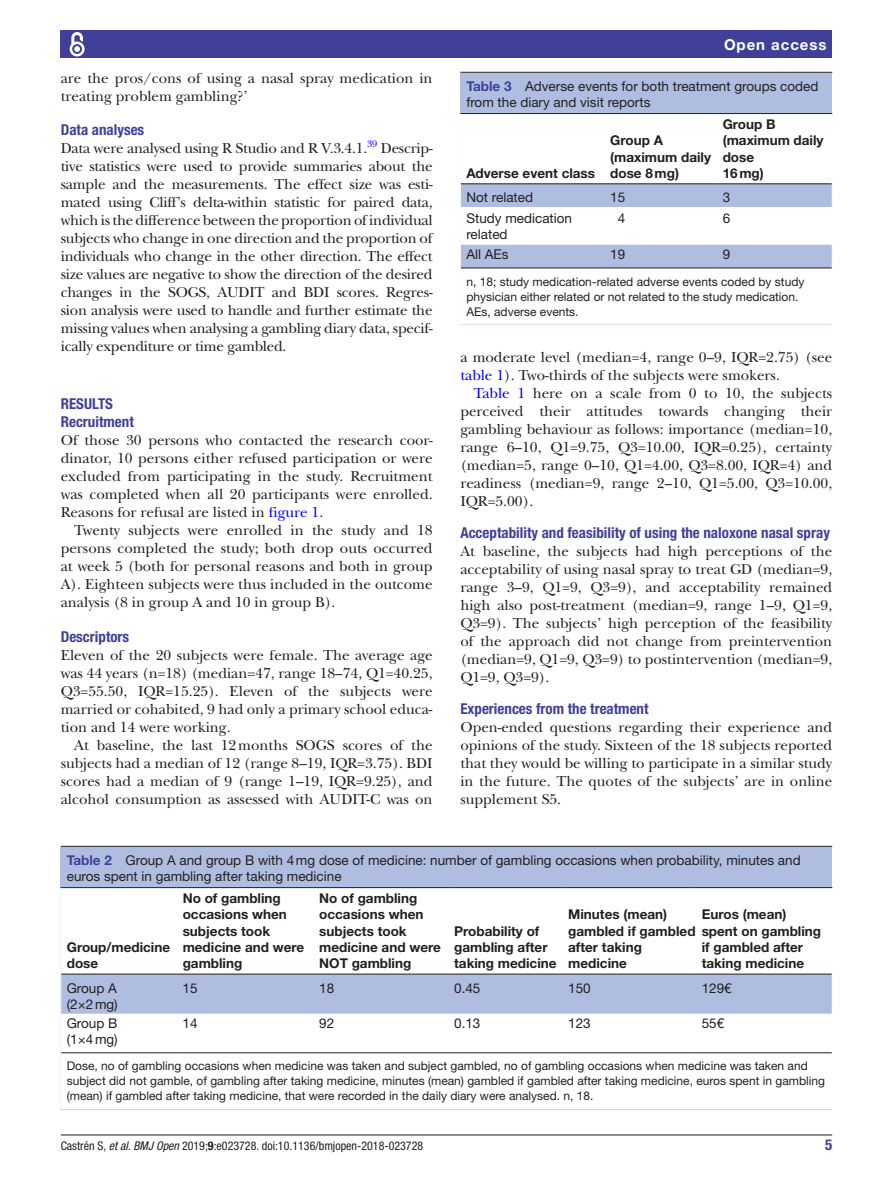
<style>
.page{position:relative;width:893px;height:1191px;background:#fff}
.page>*{position:absolute;margin:0;border:0;box-sizing:border-box;transform-origin:0 0}
.t1{font:15px/18px "New Baskerville";color:#231f20;text-align:justify}
.t2{font:700 condensed 15px/18px "Helvetica Neue LT Std";color:#414099}
.t3{font:700 15px "Helvetica Neue LT Std";letter-spacing:.065em;color:#fff}
.t4{font:700 13.5px/16.2px "Helvetica Neue LT Std";color:#231f20}
.t5{font:13.5px/16.2px "Helvetica Neue LT Std";color:#231f20}
.t6{font:12px/15px "Helvetica Neue LT Std";color:#231f20}
.t7{font:condensed 12px "Helvetica Neue LT Std";color:#231f20}
.s1{color:#00f}
.s2{font-weight:700;color:#414099}
.s3{font-style:italic}
.s4{font-weight:700}
</style>
<div class="page">
<hr style="left:61px;top:1134px;width:771px;height:1px;background:#231f20">
<div style="left:61px;top:31px;width:771px;height:27px;background:#414099"></div>
<svg style="left:69px;top:32px;width:16px;height:25px"></svg>
<div style="left:61px;top:847px;width:771px;height:262px;background:#afbde1"></div>
<hr style="left:61px;top:846px;width:771px;height:1px;background:#231f20">
<div style="left:61px;top:888px;width:771px;height:221px;background:#fff"></div>
<svg style="left:61px;top:974px;width:771px;height:39px"></svg>
<hr style="left:61px;top:887px;width:116px;height:1px;background:#231f20">
<hr style="left:61px;top:973px;width:116px;height:1px;background:#231f20">
<hr style="left:177px;top:887px;width:136px;height:1px;background:#231f20">
<hr style="left:177px;top:973px;width:136px;height:1px;background:#231f20">
<hr style="left:313px;top:887px;width:135px;height:1px;background:#231f20">
<hr style="left:313px;top:973px;width:135px;height:1px;background:#231f20">
<hr style="left:448px;top:887px;width:114px;height:1px;background:#231f20">
<hr style="left:448px;top:973px;width:114px;height:1px;background:#231f20">
<hr style="left:562px;top:887px;width:134px;height:1px;background:#231f20">
<hr style="left:562px;top:973px;width:134px;height:1px;background:#231f20">
<hr style="left:696px;top:887px;width:136px;height:1px;background:#231f20">
<hr style="left:696px;top:973px;width:136px;height:1px;background:#231f20">
<hr style="left:177px;top:1052px;width:136px;height:1px;background:#231f20">
<hr style="left:313px;top:1052px;width:135px;height:1px;background:#231f20">
<hr style="left:448px;top:1052px;width:114px;height:1px;background:#231f20">
<hr style="left:562px;top:1052px;width:134px;height:1px;background:#231f20">
<hr style="left:696px;top:1052px;width:136px;height:1px;background:#231f20">
<hr style="left:61px;top:1052px;width:116px;height:1px;background:#231f20">
<hr style="left:67px;top:1099px;width:765px;height:2px;background:#fff">
<div style="left:460px;top:73px;width:372px;height:251px;background:#afbde1"></div>
<hr style="left:460px;top:72px;width:372px;height:1px;background:#231f20">
<div style="left:461px;top:114px;width:371px;height:210px;background:#fff"></div>
<hr style="left:460px;top:113px;width:144px;height:1px;background:#231f20">
<hr style="left:460px;top:183px;width:144px;height:1px;background:#231f20">
<hr style="left:604px;top:113px;width:113px;height:1px;background:#231f20">
<hr style="left:604px;top:183px;width:113px;height:1px;background:#231f20">
<hr style="left:717px;top:113px;width:115px;height:1px;background:#231f20">
<hr style="left:717px;top:183px;width:115px;height:1px;background:#231f20">
<hr style="left:460px;top:114px;width:1px;height:70px;background:#fff">
<hr style="left:460px;top:268px;width:1px;height:56px;background:#fff">
<svg style="left:460px;top:184px;width:372px;height:84px"></svg>
<hr style="left:466px;top:300px;width:366px;height:1px;background:#fff">
<hr style="left:466px;top:315px;width:366px;height:1px;background:#fff">
<p class="t1" style="left:61px;top:69px;width:373px">are the pros/cons of using a nasal spray medication in treating problem gambling?’</p>
<p class="t2" style="left:61px;top:121px;width:85px">Data analyses</p>
<p class="t1" style="left:61px;top:140px;width:373px">Data were analysed using R Studio and R V.3.4.1.<sup>39</sup> Descrip&shy;tive statistics were used to provide summaries about the sample and the measurements. The effect size was esti&shy;mated using Cliff’s delta-within statistic for paired data, which is the difference between the proportion of individual subjects who change in one direction and the proportion of individuals who change in the other direction. The effect size values are negative to show the direction of the desired changes in the SOGS, AUDIT and BDI scores. Regres&shy;sion analysis were used to handle and further estimate the missing values when analysing a gambling diary data, specif&shy;ically expenditure or time gambled.</p>
<p class="t2" style="left:61px;top:394px;width:75px">Results<br>Recruitment</p>
<p class="t1" style="left:61px;top:431px;width:373px">Of those 30 persons who contacted the research coor&shy;dinator, 10 persons either refused participation or were excluded from participating in the study. Recruitment was completed when all 20 participants were enrolled.<br>Reasons for refusal are listed in <span class="s1">figure 1</span>.</p>
<p class="t1" style="left:61px;top:521px;width:373px;text-indent:13px">Twenty subjects were enrolled in the study and 18 persons completed the study; both drop outs occurred at week 5 (both for personal reasons and both in group A). Eighteen subjects were thus included in the outcome analysis (8 in group A and 10 in group B).</p>
<p class="t2" style="left:61px;top:627px;width:70px">Descriptors</p>
<p class="t1" style="left:61px;top:646px;width:373px">Eleven of the 20 subjects were female. The average age was 44 years (n=18) (median=47, range 18–74, Q1=40.25, Q3=55.50, IQR=15.25). Eleven of the subjects were married or cohabited, 9 had only a primary school educa&shy;tion and 14 were working.</p>
<p class="t1" style="left:61px;top:736px;width:373px;text-indent:13px">At baseline, the last 12months SOGS scores of the subjects had a median of 12 (range 8–19, IQR=3.75). BDI scores had a median of 9 (range 1–19, IQR=9.25), and alcohol consumption as assessed with AUDIT-C was on</p>
<p class="t3" style="left:724px;top:35px;width:104px">Open access</p>
<p class="t5" style="left:466px;top:77px;width:354px"><span class="s2">Table 3</span> Adverse events for both treatment groups coded from the diary and visit reports</p>
<p class="t4" style="left:466px;top:165px;width:130px">Adverse event class</p>
<p class="t4" style="left:610px;top:132px;width:102px">Group A (maximum daily dose 8mg)</p>
<p class="t4" style="left:723px;top:116px;width:102px">Group B (maximum daily dose<br>16mg)</p>
<p class="t5" style="left:466px;top:189px;width:68px">Not related</p>
<p class="t5" style="left:610px;top:189px;width:17px">15</p>
<p class="t5" style="left:723px;top:189px;width:9px">3</p>
<p class="t5" style="left:466px;top:209px;width:107px">Study medication related</p>
<p class="t5" style="left:618px;top:209px;width:9px">4</p>
<p class="t5" style="left:723px;top:209px;width:9px">6</p>
<p class="t5" style="left:466px;top:246px;width:44px">All AEs</p>
<p class="t5" style="left:610px;top:246px;width:17px">19</p>
<p class="t5" style="left:723px;top:246px;width:9px">9</p>
<p class="t6" style="left:466px;top:274px;width:340px">n, 18; study medication-related adverse events coded by study physician either related or not related to the study medication.<br>AEs, adverse events.</p>
<p class="t1" style="left:460px;top:349px;width:373px">a moderate level (median=4, range 0–9, IQR=2.75) (see <span class="s1">table 1</span>). Two-thirds of the subjects were smokers.</p>
<p class="t1" style="left:460px;top:385px;width:373px;text-indent:14px"><span class="s1">Table 1</span> here on a scale from 0 to 10, the subjects perceived their attitudes towards changing their gambling behaviour as follows: importance (median=10, range 6–10, Q1=9.75, Q3=10.00, IQR=0.25), certainty (median=5, range 0–10, Q1=4.00, Q3=8.00, IQR=4) and readiness (median=9, range 2–10, Q1=5.00, Q3=10.00, IQR=5.00).</p>
<p class="t2" style="left:460px;top:523px;width:371px">Acceptability and feasibility of using the naloxone nasal spray</p>
<p class="t1" style="left:460px;top:542px;width:373px">At baseline, the subjects had high perceptions of the acceptability of using nasal spray to treat GD (median=9, range 3–9, Q1=9, Q3=9), and acceptability remained high also post-treatment (median=9, range 1–9, Q1=9, Q3=9). The subjects’ high perception of the feasibility of the approach did not change from preintervention (median=9, Q1=9, Q3=9) to postintervention (median=9, Q1=9, Q3=9).</p>
<p class="t2" style="left:460px;top:699px;width:190px">Experiences from the treatment</p>
<p class="t1" style="left:460px;top:718px;width:373px">Open-ended questions regarding their experience and opinions of the study. Sixteen of the 18 subjects reported that they would be willing to participate in a similar study in the future. The quotes of the subjects’ are in online supplement S5.</p>
<p class="t5" style="left:67px;top:851px;width:735px"><span class="s2">Table 2</span> Group A and group B with 4mg dose of medicine: number of gambling occasions when probability, minutes and euros spent in gambling after taking medicine</p>
<p class="t4" style="left:67px;top:938px;width:105px">Group/medicine dose</p>
<p class="t4" style="left:183px;top:890px;width:123px">No of gambling occasions when subjects took medicine and were gambling</p>
<p class="t4" style="left:319px;top:890px;width:123px">No of gambling occasions when subjects took medicine and were<br>NOT gambling</p>
<p class="t4" style="left:454px;top:922px;width:104px">Probability of gambling after taking medicine</p>
<p class="t4" style="left:568px;top:906px;width:129px">Minutes (mean) gambled if gambled after taking medicine</p>
<p class="t4" style="left:702px;top:906px;width:121px">Euros (mean) spent on gambling if gambled after taking medicine</p>
<p class="t5" style="left:67px;top:979px;width:53px">Group A (2×2mg)</p>
<p class="t5" style="left:183px;top:979px;width:17px">15</p>
<p class="t5" style="left:319px;top:979px;width:17px">18</p>
<p class="t5" style="left:454px;top:979px;width:28px">0.45</p>
<p class="t5" style="left:568px;top:979px;width:24px">150</p>
<p class="t5" style="left:702px;top:979px;width:32px">129€</p>
<p class="t5" style="left:67px;top:1014px;width:53px">Group B (1×4mg)</p>
<p class="t5" style="left:183px;top:1014px;width:17px">14</p>
<p class="t5" style="left:319px;top:1014px;width:17px">92</p>
<p class="t5" style="left:454px;top:1014px;width:28px">0.13</p>
<p class="t5" style="left:568px;top:1014px;width:24px">123</p>
<p class="t5" style="left:702px;top:1014px;width:24px">55€</p>
<p class="t6" style="left:67px;top:1058px;width:760px">Dose, no of gambling occasions when medicine was taken and subject gambled, no of gambling occasions when medicine was taken and subject did not gamble, of gambling after taking medicine, minutes (mean) gambled if gambled after taking medicine, euros spent in gambling (mean) if gambled after taking medicine, that were recorded in the daily diary were analysed. n, 18.</p>
<p class="t7" style="left:61px;top:1138px;width:364px">Castrén S, <span class="s3">et al</span>. <span class="s3">BMJ Open</span> 2019;<span class="s4">9</span>:e023728. doi:10.1136/bmjopen-2018-023728</p>
<p class="t2" style="left:825px;top:1135px;width:9px">5</p>
</div>
